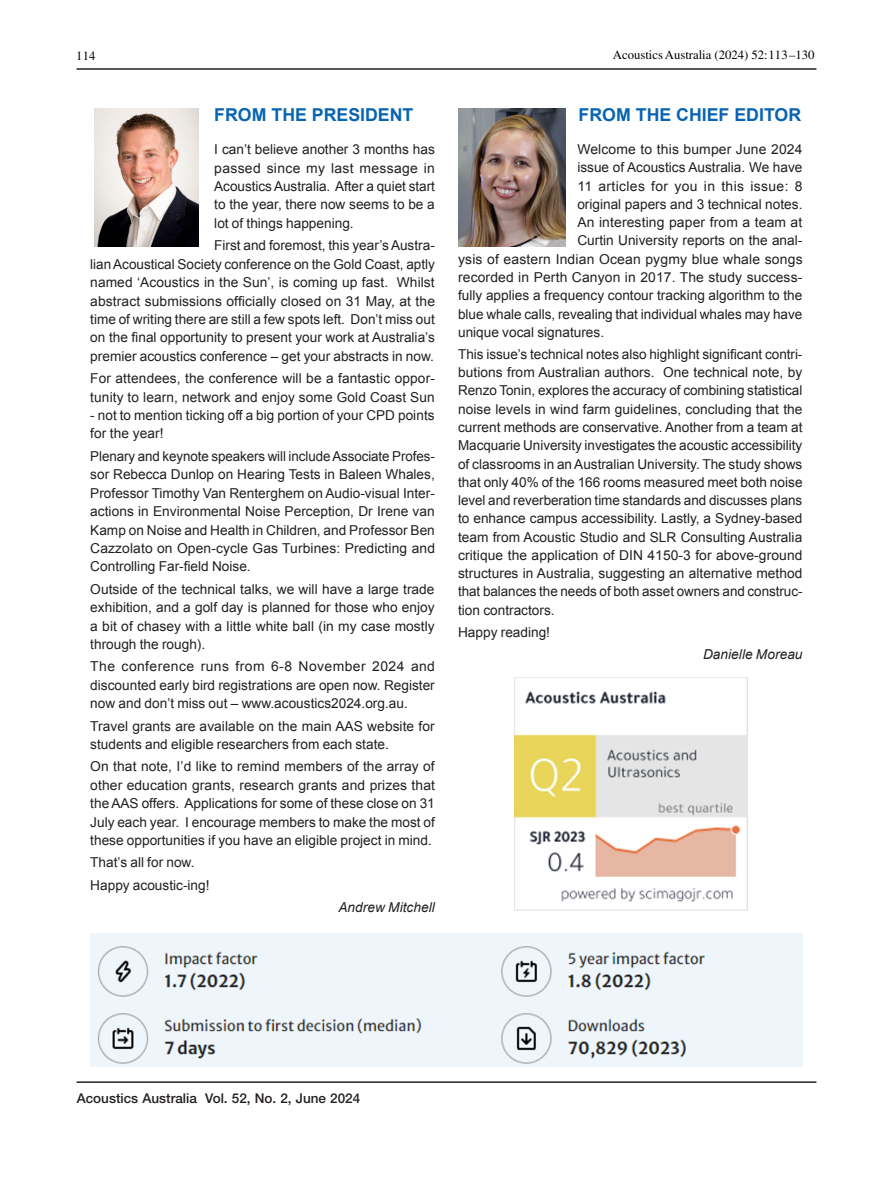
<style>
.page{position:relative;width:893px;height:1187px;background:#fff}
.page>*{position:absolute;margin:0;border:0;box-sizing:border-box;transform-origin:0 0}
.t1{font:17.7px "Arial Bold MT2";color:#0764b1}
.t2{font:13.65px/18.5px "Arial MT3";color:#231f20;text-align:justify}
.t3{font:13.65px/18.5px "Arial MT2";color:#231f20;text-align:justify}
.t4{font:13.65px "Arial MT2";letter-spacing:.025em;color:#231f20}
.t5{font:italic 13.65px "Arial";letter-spacing:.005em;color:#231f20}
.t6{font:13.5px "Helvetica Neue LT Std Md 2";color:#231f20}
.t7{font:12.75px "Times";color:#000}
.s1{font-family:"Arial MT2"}
.s2{font-family:"Arial MT3"}
</style>
<div class="page">
<hr style="left:77px;top:68px;width:739px;height:2px;background:#231f20">
<hr style="left:77px;top:1081px;width:739px;height:1px;background:#231f20">
<img style="left:94px;top:108px;width:105px;height:139px">
<img style="left:458px;top:108px;width:108px;height:139px">
<img style="left:514px;top:677px;width:233px;height:233px">
<img style="left:90px;top:933px;width:712px;height:133px">
<img style="left:487px;top:933px;width:313px;height:133px">
<p class="t7" style="left:76px;top:51px;width:21px">114</p>
<p class="t7" style="left:613px;top:50px;width:203px">Acoustics Australia (2024) 52:113 –130</p>
<p class="t1" style="left:214px;top:103px;width:201px">FROM THE PRESIDENT</p>
<p class="t1" style="left:579px;top:103px;width:224px">FROM THE CHIEF EDITOR</p>
<p class="t2" style="left:214px;top:140px;width:222px">I can’t believe another 3 months has passed since my last message in Acoustics Australia. After a quiet start to the year, there now seems to be a lot of things happening.</p>
<p class="t2" style="left:90px;top:236px;width:346px;text-indent:124px">First and foremost, this year’s Austra&shy;lian Acoustical Society conference on the Gold Coast, aptly named ‘Acoustics in the Sun’, is coming up fast. Whilst <span class="s1">abstract submissions officially closed on 31 May, at the </span>time of writing there are still a few spots left. Don’t miss out <span class="s1">on the final opportunity to present your work at Australia’s </span>premier acoustics conference – get your abstracts in now.</p>
<p class="t2" style="left:90px;top:369px;width:346px">For attendees, the conference will be a fantastic oppor&shy;<span class="s1">tunity to learn, network and enjoy some Gold Coast Sun</span></p>
<p class="t3" style="left:90px;top:406px;width:346px">- not to mention ticking off a big portion of your CPD points <span class="s2">for the year!</span></p>
<p class="t3" style="left:90px;top:447px;width:346px">Plenary and keynote speakers will include Associate Profes&shy;<span class="s2">sor Rebecca Dunlop on Hearing Tests in Baleen Whales, </span>Professor Timothy Van Renterghem on Audio-visual Inter&shy;actions in Environmental Noise Perception, Dr Irene van Kamp on Noise and Health in Children, and Professor Ben Cazzolato on Open-cycle Gas Turbines: Predicting and Controlling Far-field Noise.</p>
<p class="t3" style="left:90px;top:580px;width:346px">Outside of the technical talks, we will have a large trade exhibition, and a golf day is planned for those who enjoy <span class="s2">a bit of chasey with a little white ball (in my case mostly through the rough).</span></p>
<p class="t2" style="left:90px;top:657px;width:346px">The conference runs from 6-8 November 2024 and discounted early bird registrations are open now. Register now and don’t miss out – www.acoustics2024.org.au.</p>
<p class="t2" style="left:90px;top:716px;width:346px">Travel grants are available on the main AAS website for students and eligible researchers from each state.</p>
<p class="t3" style="left:90px;top:757px;width:346px">On that note, I’d like to remind members of the array of <span class="s2">other education grants, research grants and prizes that </span>the AAS offers. Applications for some of these close on 31<br>July each year. I encourage members to make the most of these opportunities if you have an eligible project in mind.</p>
<p class="t2" style="left:90px;top:851px;width:121px;line-height:22.4px">That’s all for now.<br>Happy acoustic-ing!</p>
<p class="t5" style="left:338px;top:898px;width:98px">Andrew Mitchell</p>
<p class="t2" style="left:577px;top:140px;width:227px">Welcome to this bumper June 2024</p>
<p class="t2" style="left:577px;top:158px;width:227px">issue of Acoustics Australia. We have</p>
<p class="t4" style="left:577px;top:177px;width:227px">11 articles for you in this issue: 8</p>
<p class="t2" style="left:577px;top:195px;width:227px">original papers and 3 technical notes.</p>
<p class="t2" style="left:577px;top:213px;width:227px">An interesting paper from a team at</p>
<p class="t2" style="left:577px;top:231px;width:227px">Curtin University reports on the anal-</p>
<p class="t2" style="left:458px;top:250px;width:346px">ysis of eastern Indian Ocean pygmy blue whale songs</p>
<p class="t3" style="left:458px;top:268px;width:346px">recorded in Perth Canyon in 2017. The study success<span class="s2">-</span></p>
<p class="t3" style="left:458px;top:286px;width:346px">fully applies a frequency contour tracking algorithm to the</p>
<p class="t2" style="left:458px;top:304px;width:346px">blue whale calls, revealing that individual whales may have</p>
<p class="t2" style="left:458px;top:323px;width:148px">unique vocal signatures.</p>
<p class="t2" style="left:458px;top:345px;width:346px"><span class="s1">This issue’s technical notes also highlight significant contri&shy;</span>butions from Australian authors. One technical note, by Renzo Tonin, explores the accuracy of combining statistical noise levels in wind farm guidelines, concluding that the current methods are conservative. Another from a team at <span class="s1">Macquarie University investigates the acoustic accessibility </span>of classrooms in an Australian University. The study shows <span class="s1">that only 40% of the 166 rooms measured meet both noise </span>level and reverberation time standards and discusses plans to enhance campus accessibility. Lastly, a Sydney-based team from Acoustic Studio and SLR Consulting Australia <span class="s1">critique the application of DIN 4150-3 for above-ground </span>structures in Australia, suggesting an alternative method that balances the needs of both asset owners and construc&shy;tion contractors.</p>
<p class="t2" style="left:458px;top:623px;width:94px">Happy reading!</p>
<p class="t5" style="left:703px;top:645px;width:101px">Danielle Moreau</p>
<p class="t6" style="left:77px;top:1090px;width:285px">Acoustics Australia Vol. 52, No. 2, June 2024</p>
</div>
